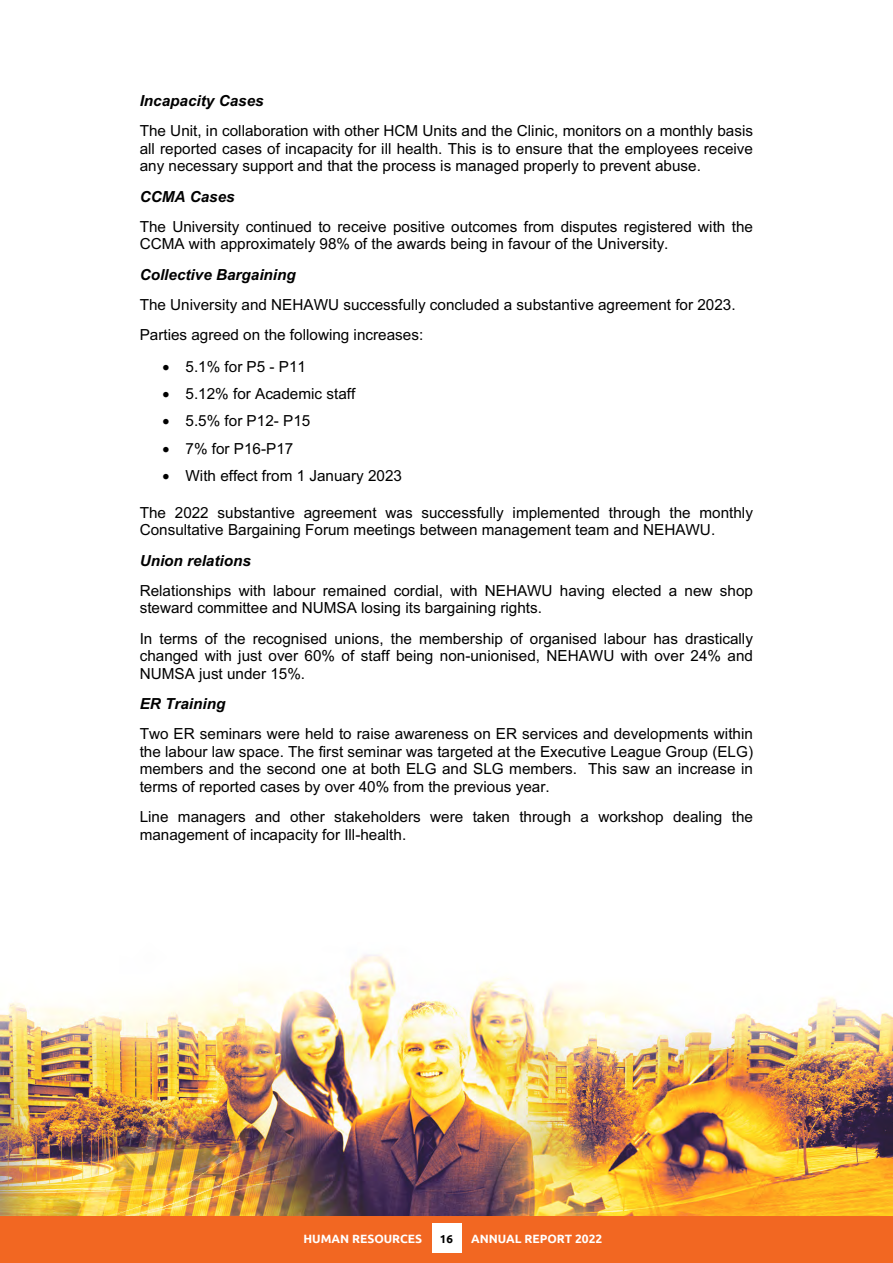
<style>
.page{position:relative;width:893px;height:1263px;background:#fff}
.page>*{position:absolute;margin:0;border:0;box-sizing:border-box;transform-origin:0 0}
.t1{font:15.3px/17.5px "Arial";color:#000}
.t2{font:italic 700 15.3px "Arial";color:#000}
.t3{font:700 12px "Ubuntu";color:#fff}
.t4{font:700 11.55px "Ubuntu";color:#000}
</style>
<div class="page">
<img style="left:0;top:955px;width:893px;height:262px">
<div style="left:0;top:1217px;width:893px;height:46px;background:#f26722"></div>
<div style="left:432px;top:1223px;width:29px;height:30px;background:#fff"></div>
<p class="t2" style="left:140px;top:90px;width:125px">Incapacity Cases</p>
<p class="t1" style="left:140px;top:122px;width:615px;text-align:justify">The Unit, in collaboration with other HCM Units and the Clinic, monitors on a monthly basis all reported cases of incapacity for ill health. This is to ensure that the employees receive any necessary support and that the process is managed properly to prevent abuse.</p>
<p class="t2" style="left:140px;top:186px;width:97px">CCMA Cases</p>
<p class="t1" style="left:140px;top:218px;width:615px">The University continued to receive positive outcomes from disputes registered with the<br>CCMA with approximately 98% of the awards being in favour of the University.</p>
<p class="t2" style="left:140px;top:264px;width:158px">Collective Bargaining</p>
<p class="t1" style="left:140px;top:289px;width:597px;line-height:30.3px">The University and NEHAWU successfully concluded a substantive agreement for 2023.<br>Parties agreed on the following increases:</p>
<p class="t1" style="left:163px;top:357px;width:145px">• 5.1% for P5 - P11</p>
<p class="t1" style="left:163px;top:385px;width:194px">• 5.12% for Academic staff</p>
<p class="t1" style="left:163px;top:412px;width:149px">• 5.5% for P12- P15</p>
<p class="t1" style="left:163px;top:439px;width:132px">• 7% for P16-P17</p>
<p class="t1" style="left:163px;top:467px;width:241px">• With effect from 1 January 2023</p>
<p class="t1" style="left:140px;top:503px;width:615px">The 2022 substantive agreement was successfully implemented through the monthly<br>Consultative Bargaining Forum meetings between management team and NEHAWU.</p>
<p class="t2" style="left:140px;top:550px;width:113px">Union relations</p>
<p class="t1" style="left:140px;top:581px;width:615px">Relationships with labour remained cordial, with NEHAWU having elected a new shop steward committee and NUMSA losing its bargaining rights.</p>
<p class="t1" style="left:140px;top:629px;width:615px;text-align:justify">In terms of the recognised unions, the membership of organised labour has drastically changed with just over 60% of staff being non-unionised, NEHAWU with over 24% and NUMSA just under 15%.</p>
<p class="t2" style="left:140px;top:693px;width:87px">ER Training</p>
<p class="t1" style="left:140px;top:725px;width:615px;text-align:justify">Two ER seminars were held to raise awareness on ER services and developments within the labour law space. The first seminar was targeted at the Executive League Group (ELG) members and the second one at both ELG and SLG members. This saw an increase in terms of reported cases by over 40% from the previous year.</p>
<p class="t1" style="left:140px;top:808px;width:615px">Line managers and other stakeholders were taken through a workshop dealing the management of incapacity for Ill-health.</p>
<p class="t3" style="left:303px;top:1231px;width:120px">HUMAN RESOURCES</p>
<p class="t4" style="left:440px;top:1232px;width:15px">16</p>
<p class="t3" style="left:471px;top:1231px;width:133px">ANNUAL REPORT 2022</p>
</div>
